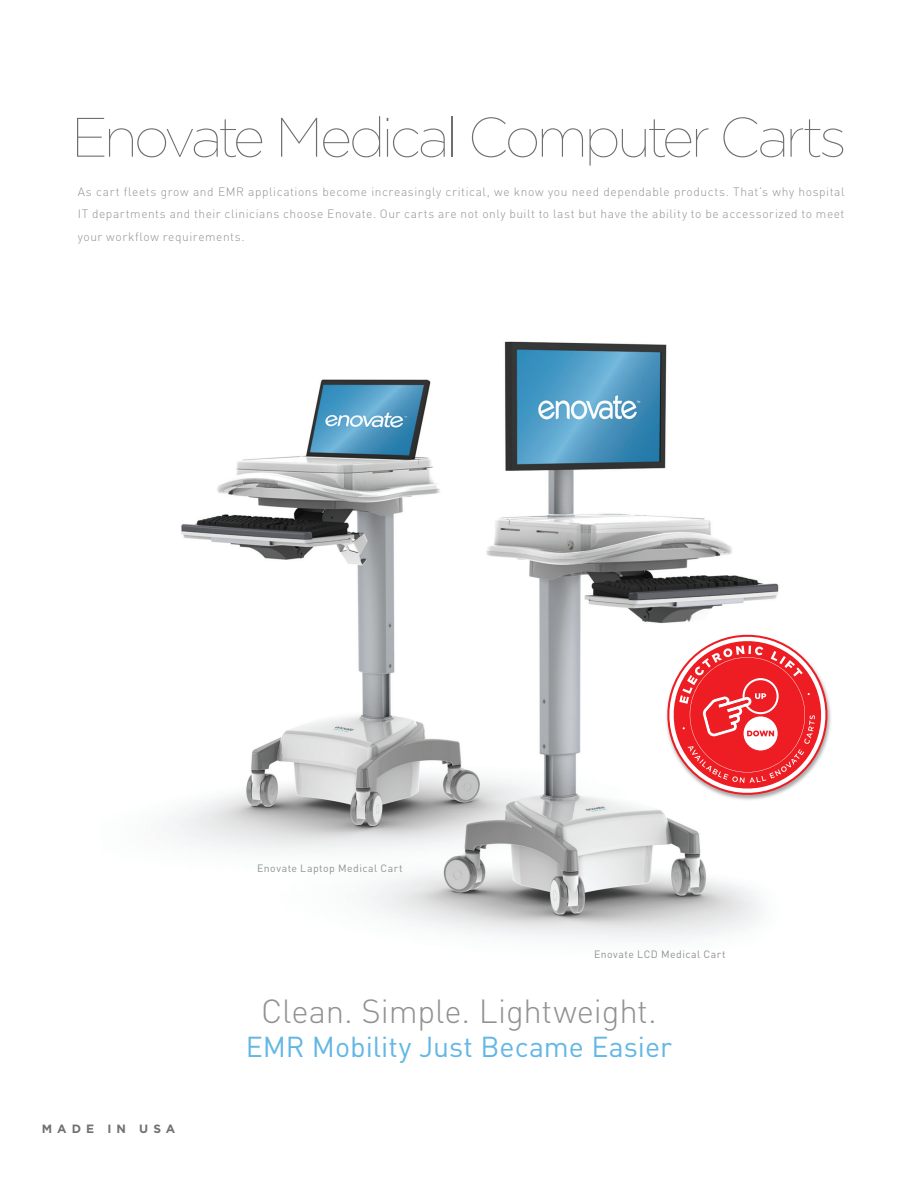
<style>
.page{position:relative;width:918px;height:1188px;background:#fff}
.page>*{position:absolute;margin:0;border:0;box-sizing:border-box;transform-origin:0 0}
.t1{font:100 55.5px "Gotham";letter-spacing:-.065em;color:#6d6e71}
.t2{font:300 33px "DINOT";letter-spacing:-.005em;color:#919194}
.t3{font:28.5px "DINOT";color:#63b7e5}
.t4{font:300 12px/22.5px "DINOT";letter-spacing:.05em;color:#919295;text-align:justify}
.t5{font:700 12px "Gotham";letter-spacing:.42em;color:#717074}
.t6{font:10.5px "DINOT";letter-spacing:.045em;color:#919194}
</style>
<div class="page">
<img style="left:162px;top:341px;width:617px;height:600px">
<div style="left:663px;top:628px;width:177px;height:180px;background:#fff"></div>
<svg style="left:666px;top:634px;width:165px;height:166px"></svg>
<h1 class="t1" style="left:71px;top:103px;width:777px">Enovate Medical Computer Carts</h1>
<p class="t4" style="left:78px;top:180px;width:768px">As cart fleets grow and EMR applications become increasingly critical, we know you need dependable products. That’s why hospital IT departments and their clinicians choose Enovate. Our carts are not only built to last but have the ability to be accessorized to meet your workflow requirements.</p>
<p class="t6" style="left:257px;top:861px;width:147px">Enovate Laptop Medical Cart</p>
<p class="t6" style="left:594px;top:947px;width:133px">Enovate LCD Medical Cart</p>
<p class="t5" style="left:42px;top:1120px;width:135px">MADE IN USA</p>
<h2 class="t2" style="left:261px;top:989px;width:397px">Clean. Simple. Lightweight.</h2>
<h3 class="t3" style="left:246px;top:1028px;width:428px">EMR Mobility Just Became Easier</h3>
</div>
